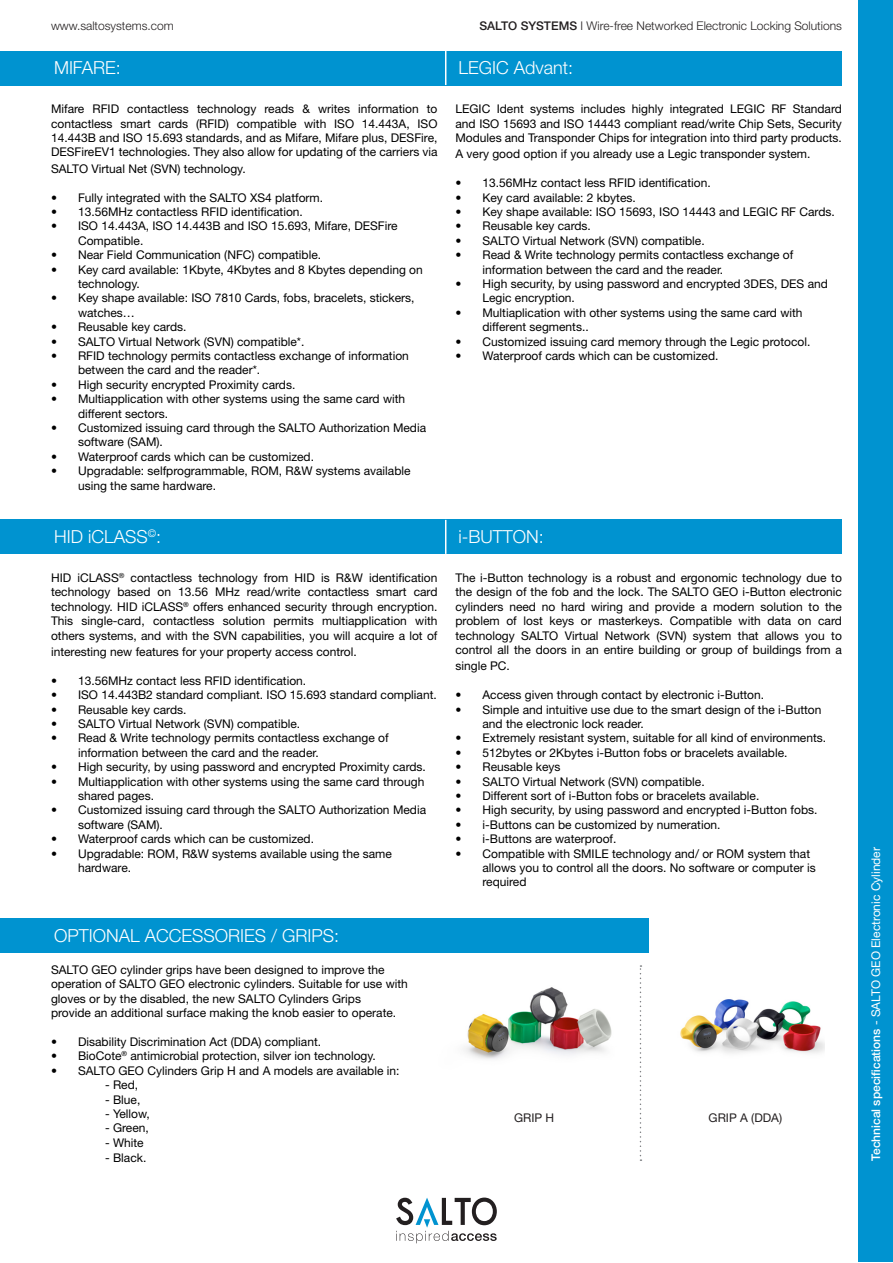
<style>
.page{position:relative;width:893px;height:1263px;background:#fff}
.page>*{position:absolute;margin:0;border:0;box-sizing:border-box;transform-origin:0 0}
.t1{font:300 18px "Helvetica Neue LT Std";color:#fff}
.t2{font:12px/14.4px "Helvetica Neue LT Std";color:#000}
.t3{font:300 12px "Helvetica Neue LT Std";color:#231f20}
.t4{font:12px "Helvetica Neue LT Std";color:#fff}
.t5{font:12px "Helvetica Neue LT Std";color:#231f20}
.s1{font-weight:500}
</style>
<div class="page">
<div style="left:859px;top:1px;width:34px;height:1261px;background:#0093d0"></div>
<svg style="left:396px;top:1197px;width:101px;height:46px"></svg>
<div style="left:0;top:919px;width:649px;height:34px;background:#0093d0"></div>
<img style="left:680px;top:999px;width:144px;height:55px">
<img style="left:464px;top:987px;width:148px;height:72px">
<svg style="left:640px;top:965px;width:1px;height:196px"></svg>
<div style="left:0;top:51px;width:437px;height:34px;background:#0093d0"></div>
<div style="left:0;top:520px;width:437px;height:34px;background:#0093d0"></div>
<div style="left:404px;top:51px;width:438px;height:34px;background:#0093d0"></div>
<div style="left:404px;top:520px;width:438px;height:34px;background:#0093d0"></div>
<hr style="left:445px;top:51px;width:1px;height:34px;background:#fff">
<hr style="left:445px;top:520px;width:1px;height:34px;background:#fff">
<p class="t3" style="left:51px;top:18px;width:124px">www.saltosystems.com</p>
<p class="t3" style="left:479px;top:19px;width:364px"><span class="s1">SALTO SYSTEMS</span> I Wire-free Networked Electronic Locking Solutions</p>
<h1 class="t1" style="left:0;top:57px;width:25px">MI</h1>
<h1 class="t1" style="left:73px;top:57px;width:49px">FARE :</h1>
<p class="t2" style="left:51px;top:101px;width:388px;text-align:justify">Mifare RFID contactless technology reads &amp; writes information to contactless smart cards (RFID) compatible with ISO 14.443A, ISO 14.443B and ISO 15.693 standards, and as Mifare, Mifare plus, DESFire, DESFireEV1 technologies. They also allow for updating of the carriers via</p>
<p class="t2" style="left:51px;top:161px;width:196px">SALTO Virtual Net (SVN) technology.</p>
<p class="t2" style="left:51px;top:190px;width:274px">• Fully integrated with the SALTO XS4 platform.</p>
<p class="t2" style="left:51px;top:204px;width:253px">• 13.56MHz contactless RFID identification.</p>
<p class="t2" style="left:78px;top:219px;width:321px;text-indent:-27px">• ISO 14.443A, ISO 14.443B and ISO 15.693, Mifare, DESFire<br>Compatible.</p>
<p class="t2" style="left:51px;top:248px;width:272px">• Near Field Communication (NFC) compatible.</p>
<p class="t2" style="left:78px;top:262px;width:346px;text-indent:-27px">• Key card available: 1Kbyte, 4Kbytes and 8 Kbytes depending on technology.</p>
<p class="t2" style="left:78px;top:291px;width:338px;text-indent:-27px">• Key shape available: ISO 7810 Cards, fobs, bracelets, stickers, watches…</p>
<p class="t2" style="left:51px;top:320px;width:137px">• Reusable key cards.</p>
<p class="t2" style="left:51px;top:334px;width:255px">• SALTO Virtual Network (SVN) compatible*.</p>
<p class="t2" style="left:78px;top:348px;width:332px;text-indent:-27px">• RFID technology permits contactless exchange of information between the card and the reader*.</p>
<p class="t2" style="left:51px;top:377px;width:246px">• High security encrypted Proximity cards.</p>
<p class="t2" style="left:78px;top:392px;width:329px;text-indent:-27px">• Multiapplication with other systems using the same card with different sectors.</p>
<p class="t2" style="left:78px;top:420px;width:350px;text-indent:-27px">• Customized issuing card through the SALTO Authorization Media software (SAM).</p>
<p class="t2" style="left:51px;top:449px;width:265px">• Waterproof cards which can be customized.</p>
<p class="t2" style="left:78px;top:463px;width:334px;line-height:15px;text-indent:-27px">• Upgradable: selfprogrammable, ROM, R&amp;W systems available using the same hardware.</p>
<h1 class="t1" style="left:54px;top:526px;width:109px">HID iCLASS<sup>©</sup>:</h1>
<p class="t2" style="left:51px;top:570px;width:388px;text-align:justify">HID iCLASS<sup>®</sup> contactless technology from HID is R&amp;W identification technology based on 13.56 MHz read/write contactless smart card technology. HID iCLASS<sup>®</sup> offers enhanced security through encryption.<br>This single-card, contactless solution permits multiapplication with others systems, and with the SVN capabilities, you will acquire a lot of</p>
<p class="t2" style="left:51px;top:644px;width:307px">interesting new features for your property access control.</p>
<p class="t2" style="left:51px;top:673px;width:257px">• 13.56MHz contact less RFID identification.</p>
<p class="t2" style="left:51px;top:688px;width:387px">• ISO 14.443B2 standard compliant. ISO 15.693 standard compliant.</p>
<p class="t2" style="left:51px;top:702px;width:137px">• Reusable key cards.</p>
<p class="t2" style="left:51px;top:716px;width:251px">• SALTO Virtual Network (SVN) compatible.</p>
<p class="t2" style="left:78px;top:731px;width:312px;text-indent:-27px">• Read &amp; Write technology permits contactless exchange of information between the card and the reader.</p>
<p class="t2" style="left:51px;top:760px;width:376px">• High security, by using password and encrypted Proximity cards.</p>
<p class="t2" style="left:78px;top:774px;width:348px;text-indent:-27px">• Multiapplication with other systems using the same card through shared pages.</p>
<p class="t2" style="left:78px;top:803px;width:350px;text-indent:-27px">• Customized issuing card through the SALTO Authorization Media software (SAM).</p>
<p class="t2" style="left:51px;top:832px;width:265px">• Waterproof cards which can be customized.</p>
<p class="t2" style="left:78px;top:846px;width:315px;text-indent:-27px">• Upgradable: ROM, R&amp;W systems available using the same hardware.</p>
<h1 class="t1" style="left:54px;top:925px;width:115px">OPTIONAL ACCE</h1>
<h1 class="t1" style="left:192px;top:925px;width:149px">SSORIES / GRI PS:</h1>
<p class="t2" style="left:51px;top:962px;width:358px">SALTO GEO cylinder grips have been designed to improve the operation of SALTO GEO electronic cylinders. Suitable for use with gloves or by the disabled, the new SALTO Cylinders Grips<br>provide an additional surface making the knob easier to operate.</p>
<p class="t2" style="left:51px;top:1034px;width:272px">• Disability Discrimination Act (DDA) compliant.</p>
<p class="t2" style="left:51px;top:1049px;width:326px">• BioCote<sup>®</sup> antimicrobial protection, silver ion technology.</p>
<p class="t2" style="left:51px;top:1063px;width:350px">• SALTO GEO Cylinders Grip H and A models are available in:</p>
<p class="t2" style="left:105px;top:1077px;width:35px">- Red,</p>
<p class="t2" style="left:105px;top:1092px;width:37px">- Blue,</p>
<p class="t2" style="left:105px;top:1106px;width:46px">- Yellow,</p>
<p class="t2" style="left:105px;top:1121px;width:45px">- Green,</p>
<p class="t2" style="left:105px;top:1136px;width:40px">- White</p>
<p class="t2" style="left:105px;top:1150px;width:43px">- Black.</p>
<h1 class="t1" style="left:458px;top:57px;width:116px">LEGIC Advant:</h1>
<p class="t2" style="left:455px;top:101px;width:388px;text-align:justify">LEGIC Ident systems includes highly integrated LEGIC RF Standard and ISO 15693 and ISO 14443 compliant read/write Chip Sets, Security Modules and Transponder Chips for integration into third party products.</p>
<p class="t2" style="left:455px;top:147px;width:356px">A very good option if you already use a Legic transponder system.</p>
<p class="t2" style="left:455px;top:176px;width:257px">• 13.56MHz contact less RFID identification.</p>
<p class="t2" style="left:455px;top:190px;width:182px">• Key card available: 2 kbytes.</p>
<p class="t2" style="left:455px;top:204px;width:381px">• Key shape available: ISO 15693, ISO 14443 and LEGIC RF Cards.</p>
<p class="t2" style="left:455px;top:219px;width:137px">• Reusable key cards.</p>
<p class="t2" style="left:455px;top:233px;width:251px">• SALTO Virtual Network (SVN) compatible.</p>
<p class="t2" style="left:482px;top:248px;width:312px;text-indent:-27px">• Read &amp; Write technology permits contactless exchange of information between the card and the reader.</p>
<p class="t2" style="left:482px;top:276px;width:347px;text-indent:-27px">• High security, by using password and encrypted 3DES, DES and<br>Legic encryption.</p>
<p class="t2" style="left:482px;top:305px;width:322px;text-indent:-27px">• Multiaplication with other systems using the same card with different segments..</p>
<p class="t2" style="left:455px;top:334px;width:356px">• Customized issuing card memory through the Legic protocol.</p>
<p class="t2" style="left:455px;top:348px;width:265px">• Waterproof cards which can be customized.</p>
<h1 class="t1" style="left:458px;top:526px;width:87px">i-BUTTON:</h1>
<p class="t2" style="left:455px;top:570px;width:388px;text-align:justify">The i-Button technology is a robust and ergonomic technology due to the design of the fob and the lock. The SALTO GEO i-Button electronic cylinders need no hard wiring and provide a modern solution to the problem of lost keys or masterkeys. Compatible with data on card technology SALTO Virtual Network (SVN) system that allows you to control all the doors in an entire building or group of buildings from a</p>
<p class="t2" style="left:455px;top:659px;width:56px">single PC.</p>
<p class="t2" style="left:455px;top:688px;width:310px">• Access given through contact by electronic i-Button.</p>
<p class="t2" style="left:482px;top:702px;width:340px;text-indent:-27px">• Simple and intuitive use due to the smart design of the i-Button and the electronic lock reader.</p>
<p class="t2" style="left:455px;top:731px;width:372px">• Extremely resistant system, suitable for all kind of environments.</p>
<p class="t2" style="left:455px;top:745px;width:333px">• 512bytes or 2Kbytes i-Button fobs or bracelets available.</p>
<p class="t2" style="left:455px;top:760px;width:107px">• Reusable keys</p>
<p class="t2" style="left:455px;top:774px;width:251px">• SALTO Virtual Network (SVN) compatible.</p>
<p class="t2" style="left:455px;top:788px;width:305px">• Different sort of i-Button fobs or bracelets available.</p>
<p class="t2" style="left:455px;top:803px;width:363px">• High security, by using password and encrypted i-Button fobs.</p>
<p class="t2" style="left:455px;top:817px;width:267px">• i-Buttons can be customized by numeration.</p>
<p class="t2" style="left:455px;top:832px;width:163px">• i-Buttons are waterproof.</p>
<p class="t2" style="left:482px;top:846px;width:335px;text-indent:-27px">• Compatible with SMILE technology and/ or ROM system that allows you to control all the doors. No software or computer is required</p>
<p class="t5" style="left:514px;top:1110px;width:42px">GRIP H</p>
<p class="t5" style="left:709px;top:1110px;width:75px">GRIP A (DDA)</p>
<p class="t4" style="left:869px;top:1161px;width:315px;rotate:-90deg"><span class="s1">TECHNICAL SPECIFICATIONS</span> - SALTO GEO Electronic Cylinder</p>
</div>
